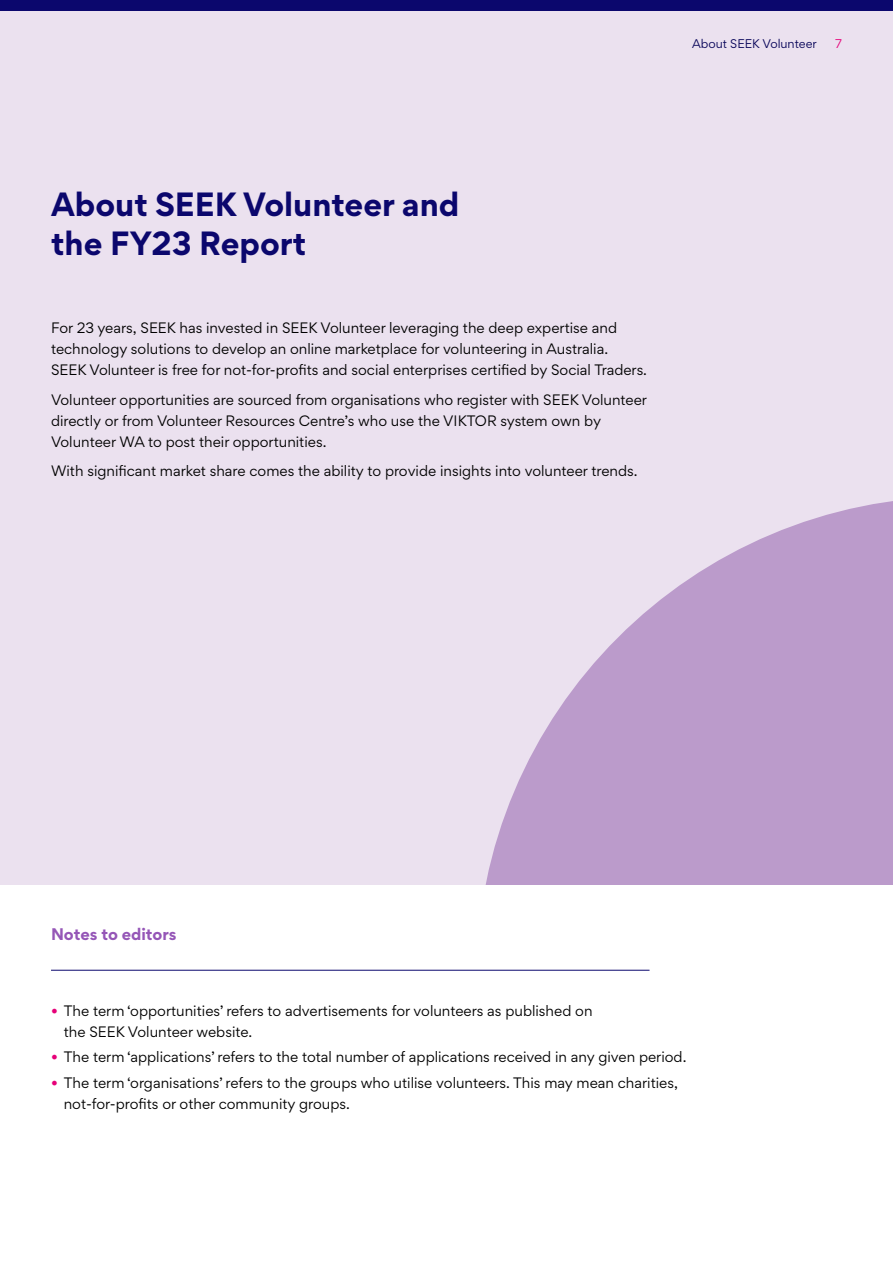
<style>
.page{position:relative;width:893px;height:1263px;background:#fff}
.page>*{position:absolute;margin:0;border:0;box-sizing:border-box;transform-origin:0 0}
.t1{font:700 30px/39px "SEEK Sans";color:#0b076d}
.t2{font:700 15px "SEEK Sans";color:#9556b7}
.t3{font:13.5px/21px "SEEK Sans";color:#000}
.t4{font:11.25px "SEEK Sans";color:#080559}
.t5{font:11.25px "SEEK Sans";color:#e60078}
.s1{color:#e60078}
</style>
<div class="page">
<div style="left:0;top:0;width:893px;height:884px;background:#ebe1ef"></div>
<svg style="left:486px;top:501px;width:407px;height:383px;fill:#bb9bcb"></svg>
<hr style="left:51px;top:970px;width:598px;height:1px;background:#0b076d">
<div style="left:0;top:0;width:893px;height:10px;background:#0b076d"></div>
<p class="t4" style="left:692px;top:36px;width:126px">About SEEK Volunteer</p>
<p class="t5" style="left:835px;top:36px;width:8px">7</p>
<h1 class="t1" style="left:51px;top:184px;width:410px">About SEEK Volunteer and the FY23 Report</h1>
<p class="t3" style="left:51px;top:317px;width:598px">For 23 years, SEEK has invested in SEEK Volunteer leveraging the deep expertise and technology solutions to develop an online marketplace for volunteering in Australia.<br>SEEK Volunteer is free for not-for-profits and social enterprises certified by Social Traders.</p>
<p class="t3" style="left:51px;top:389px;width:597px">Volunteer opportunities are sourced from organisations who register with SEEK Volunteer directly or from Volunteer Resources Centre’s who use the VIKTOR system own by<br>Volunteer WA to post their opportunities.</p>
<p class="t3" style="left:51px;top:460px;width:588px">With significant market share comes the ability to provide insights into volunteer trends.</p>
<p class="t2" style="left:51px;top:922px;width:127px">Notes to editors</p>
<p class="t3" style="left:64px;top:1000px;width:530px;text-indent:-13px"><span class="s1">•</span> The term ‘opportunities’ refers to advertisements for volunteers as published on the SEEK Volunteer website.</p>
<p class="t3" style="left:51px;top:1046px;width:637px"><span class="s1">•</span> The term ‘applications’ refers to the total number of applications received in any given period.</p>
<p class="t3" style="left:64px;top:1071px;width:616px;text-indent:-13px"><span class="s1">•</span> The term ‘organisations’ refers to the groups who utilise volunteers. This may mean charities, not-for-profits or other community groups.</p>
</div>
